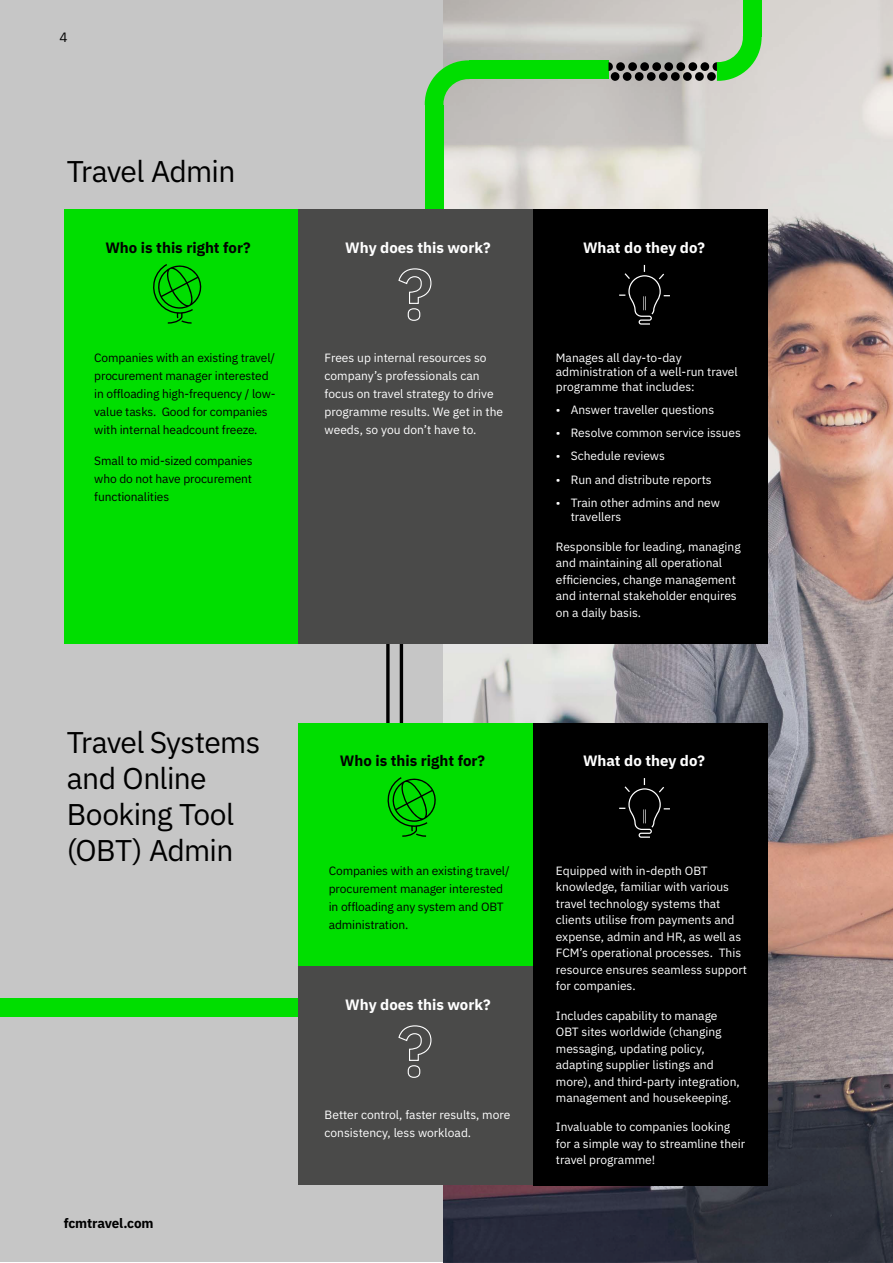
<style>
.page{position:relative;width:893px;height:1263px;background:#fff}
.page>*{position:absolute;margin:0;border:0;box-sizing:border-box;transform-origin:0 0}
.t1{font:30px/36px "IBM Plex Sans";letter-spacing:-.025em;color:#000}
.t2{font:700 15px "IBM Plex Sans";color:#fff}
.t3{font:700 15px "IBM Plex Sans";color:#000}
.t4{font:700 13.5px "IBM Plex Sans";letter-spacing:-.01em;color:#000}
.t5{font:13.5px "IBM Plex Sans";color:#000}
.t6{font:12px/16.5px "IBM Plex Sans";color:#fff}
.t7{font:12px/18px "IBM Plex Sans";letter-spacing:-.01em;color:#000}
</style>
<div class="page">
<div style="left:0;top:0;width:893px;height:1262px;background:#c6c6c6"></div>
<img style="left:443px;top:0;width:450px;height:1263px">
<svg style="left:425px;top:60px;width:44px;height:45px"></svg>
<div style="left:469px;top:60px;width:139px;height:19px;background:#00de00"></div>
<div style="left:425px;top:105px;width:18px;height:105px;background:#00de00"></div>
<div style="left:0;top:998px;width:447px;height:18px;background:#00de00"></div>
<svg style="left:608px;top:36px;width:154px;height:45px"></svg>
<div style="left:743px;top:0;width:19px;height:36px;background:#00de00"></div>
<div style="left:64px;top:210px;width:234px;height:434px;background:#00de00"></div>
<svg style="left:153px;top:264px;width:49px;height:60px"></svg>
<svg style="left:386px;top:644px;width:4px;height:79px"></svg>
<hr style="left:400px;top:644px;width:3px;height:85px;background:#000">
<div style="left:298px;top:723px;width:235px;height:243px;background:#00de00"></div>
<svg style="left:387px;top:777px;width:49px;height:60px"></svg>
<div style="left:298px;top:210px;width:235px;height:434px;background:#4a4a49"></div>
<svg style="left:398px;top:268px;width:34px;height:53px"></svg>
<div style="left:298px;top:966px;width:235px;height:219px;background:#4a4a49"></div>
<svg style="left:398px;top:1025px;width:34px;height:53px"></svg>
<div style="left:533px;top:210px;width:234px;height:434px;background:#000"></div>
<svg style="left:619px;top:265px;width:51px;height:60px"></svg>
<div style="left:533px;top:723px;width:234px;height:462px;background:#000"></div>
<svg style="left:619px;top:778px;width:51px;height:60px"></svg>
<p class="t5" style="left:60px;top:27px;width:10px">4</p>
<h1 class="t1" style="left:67px;top:151px;width:170px">Travel Admin</h1>
<p class="t3" style="left:105px;top:236px;width:147px">Who is this right for?</p>
<p class="t7" style="left:94px;top:347px;width:183px">Companies with an existing travel/ procurement manager interested in offloading high-frequency / low&shy;value tasks. Good for companies with internal headcount freeze.</p>
<p class="t7" style="left:94px;top:450px;width:160px;text-align:justify">Small to mid-sized companies who do not have procurement functionalities</p>
<h1 class="t1" style="left:67px;top:722px;width:195px">Travel Systems and Online<br>Booking Tool (OBT) Admin</h1>
<p class="t4" style="left:64px;top:1212px;width:91px">fcmtravel.com</p>
<p class="t2" style="left:345px;top:236px;width:147px">Why does this work?</p>
<p class="t6" style="left:325px;top:347px;width:180px;line-height:18px">Frees up internal resources so company’s professionals can focus on travel strategy to drive programme results. We get in the weeds, so you don’t have to.</p>
<p class="t2" style="left:583px;top:236px;width:124px">What do they do?</p>
<p class="t6" style="left:556px;top:349px;width:183px;line-height:14.4px">Manages all day-to-day administration of a well-run travel programme that includes:</p>
<p class="t6" style="left:556px;top:400px;width:160px">• Answer traveller questions</p>
<p class="t6" style="left:556px;top:424px;width:187px">• Resolve common service issues</p>
<p class="t6" style="left:556px;top:447px;width:111px">• Schedule reviews</p>
<p class="t6" style="left:556px;top:470px;width:157px">• Run and distribute reports</p>
<p class="t6" style="left:571px;top:494px;width:151px;line-height:14.4px;text-indent:-15px">• Train other admins and new travellers</p>
<p class="t6" style="left:556px;top:537px;width:186px">Responsible for leading, managing and maintaining all operational efficiencies, change management and internal stakeholder enquires on a daily basis.</p>
<p class="t3" style="left:340px;top:749px;width:147px">Who is this right for?</p>
<p class="t7" style="left:329px;top:861px;width:182px">Companies with an existing travel/ procurement manager interested in offloading any system and OBT administration.</p>
<p class="t2" style="left:345px;top:993px;width:147px">Why does this work?</p>
<p class="t6" style="left:325px;top:1104px;width:187px;line-height:18px">Better control, faster results, more consistency, less workload.</p>
<p class="t2" style="left:583px;top:749px;width:124px">What do they do?</p>
<p class="t6" style="left:556px;top:861px;width:193px">Equipped with in-depth OBT knowledge, familiar with various travel technology systems that clients utilise from payments and expense, admin and HR, as well as<br>FCM’s operational processes. This resource ensures seamless support for companies.</p>
<p class="t6" style="left:556px;top:1006px;width:185px">Includes capability to manage<br>OBT sites worldwide (changing messaging, updating policy, adapting supplier listings and more), and third-party integration, management and housekeeping.</p>
<p class="t6" style="left:556px;top:1118px;width:191px">Invaluable to companies looking for a simple way to streamline their travel programme!</p>
</div>
